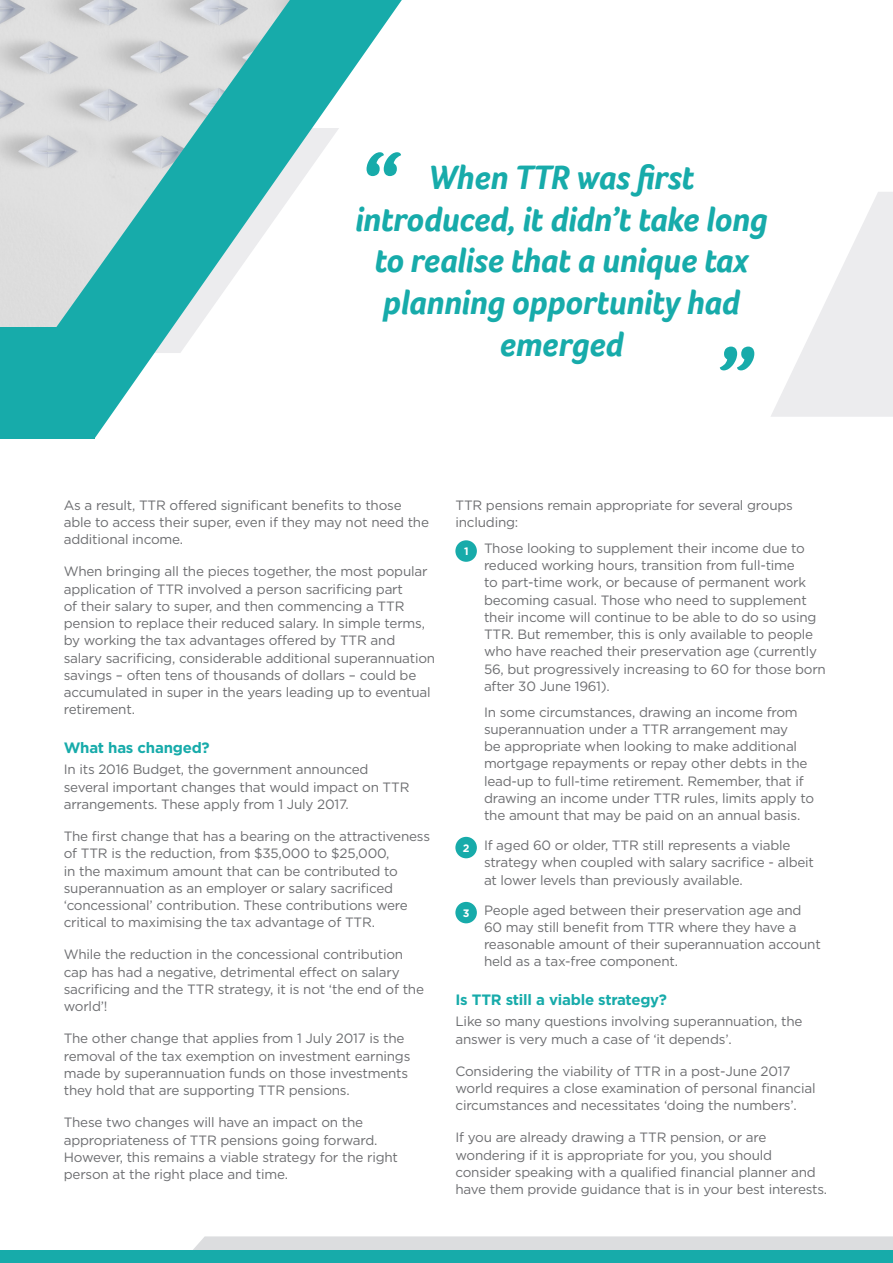
<style>
.page{position:relative;width:893px;height:1263px;background:#fff}
.page>*{position:absolute;margin:0;border:0;box-sizing:border-box;transform-origin:0 0}
.t1{font:italic 700 34.8px/41.7px "Foco";letter-spacing:-.01em;color:#17abaa;text-align:center}
.t2{font:700 15px "Gotham";letter-spacing:-.015em;color:#17abaa}
.t3{font:13.5px/17.2px "Gotham";letter-spacing:-.015em;color:#6c6d70}
.t4{font:700 10.8px "Gotham";color:#fff}
</style>
<div class="page">
<svg style="left:720px;top:347px;width:34px;height:23px"></svg>
<svg style="left:193px;top:1236px;width:700px;height:14px;background:#dddee0"></svg>
<img style="left:0;top:0;width:15px;height:327px">
<div style="left:0;top:1250px;width:893px;height:13px;background:#17abaa"></div>
<div style="left:0;top:327px;width:94px;height:112px;background:#17abaa"></div>
<svg style="left:15px;top:0;width:387px;height:439px"></svg>
<svg style="left:771px;top:192px;width:122px;height:225px"></svg>
<div style="left:455px;top:540px;width:22px;height:22px;background:#17abaa;border-radius:50%"></div>
<div style="left:455px;top:837px;width:22px;height:21px;background:#17abaa;border-radius:50%"></div>
<div style="left:455px;top:902px;width:22px;height:21px;background:#17abaa;border-radius:50%"></div>
<p class="t1" style="left:355px;top:156px;width:414px">When TTR was first introduced, it didn’t take long to realise that a unique tax planning opportunity had emerged</p>
<p class="t3" style="left:64px;top:496px;width:367px">As a result, TTR offered significant benefits to those able to access their super, even if they may not need the additional income.</p>
<p class="t3" style="left:64px;top:563px;width:373px">When bringing all the pieces together, the most popular application of TTR involved a person sacrificing part<br>of their salary to super, and then commencing a TTR pension to replace their reduced salary. In simple terms, by working the tax advantages offered by TTR and salary sacrificing, considerable additional superannuation savings – often tens of thousands of dollars – could be accumulated in super in the years leading up to eventual retirement.</p>
<p class="t2" style="left:64px;top:738px;width:147px">What has changed?</p>
<p class="t3" style="left:64px;top:761px;width:347px">In its 2016 Budget, the government announced several important changes that would impact on TTR arrangements. These apply from 1 July 2017.</p>
<p class="t3" style="left:64px;top:827px;width:368px">The first change that has a bearing on the attractiveness of TTR is the reduction, from $35,000 to $25,000,<br>in the maximum amount that can be contributed to superannuation as an employer or salary sacrificed ‘concessional’ contribution. These contributions were critical to maximising the tax advantage of TTR.</p>
<p class="t3" style="left:64px;top:946px;width:362px">While the reduction in the concessional contribution cap has had a negative, detrimental effect on salary sacrificing and the TTR strategy, it is not ‘the end of the world’!</p>
<p class="t3" style="left:64px;top:1030px;width:348px">The other change that applies from 1 July 2017 is the removal of the tax exemption on investment earnings made by superannuation funds on those investments they hold that are supporting TTR pensions.</p>
<p class="t3" style="left:64px;top:1113px;width:336px">These two changes will have an impact on the appropriateness of TTR pensions going forward.<br>However, this remains a viable strategy for the right person at the right place and time.</p>
<p class="t3" style="left:455px;top:496px;width:339px">TTR pensions remain appropriate for several groups including:</p>
<p class="t3" style="left:484px;top:539px;width:343px">Those looking to supplement their income due to reduced working hours, transition from full-time<br>to part-time work, or because of permanent work becoming casual. Those who need to supplement their income will continue to be able to do so using TTR. But remember, this is only available to people who have reached their preservation age (currently 56, but progressively increasing to 60 for those born after 30 June 1961).</p>
<p class="t3" style="left:484px;top:703px;width:332px">In some circumstances, drawing an income from superannuation under a TTR arrangement may<br>be appropriate when looking to make additional mortgage repayments or repay other debts in the lead-up to full-time retirement. Remember, that if drawing an income under TTR rules, limits apply to the amount that may be paid on an annual basis.</p>
<p class="t3" style="left:484px;top:836px;width:332px">If aged 60 or older, TTR still represents a viable strategy when coupled with salary sacrifice - albeit at lower levels than previously available.</p>
<p class="t3" style="left:484px;top:901px;width:338px">People aged between their preservation age and 60 may still benefit from TTR where they have a reasonable amount of their superannuation account held as a tax-free component.</p>
<p class="t2" style="left:455px;top:989px;width:213px">Is TTR still a viable strategy?</p>
<p class="t3" style="left:455px;top:1013px;width:348px">Like so many questions involving superannuation, the answer is very much a case of ‘it depends’.</p>
<p class="t3" style="left:455px;top:1062px;width:362px">Considering the viability of TTR in a post-June 2017 world requires a close examination of personal financial circumstances and necessitates ‘doing the numbers’.</p>
<p class="t3" style="left:455px;top:1129px;width:373px">If you are already drawing a TTR pension, or are wondering if it is appropriate for you, you should consider speaking with a qualified financial planner and have them provide guidance that is in your best interests.</p>
<p class="t4" style="left:464px;top:544px;width:6px">1</p>
<p class="t4" style="left:463px;top:841px;width:8px">2</p>
<p class="t4" style="left:463px;top:906px;width:8px">3</p>
</div>
